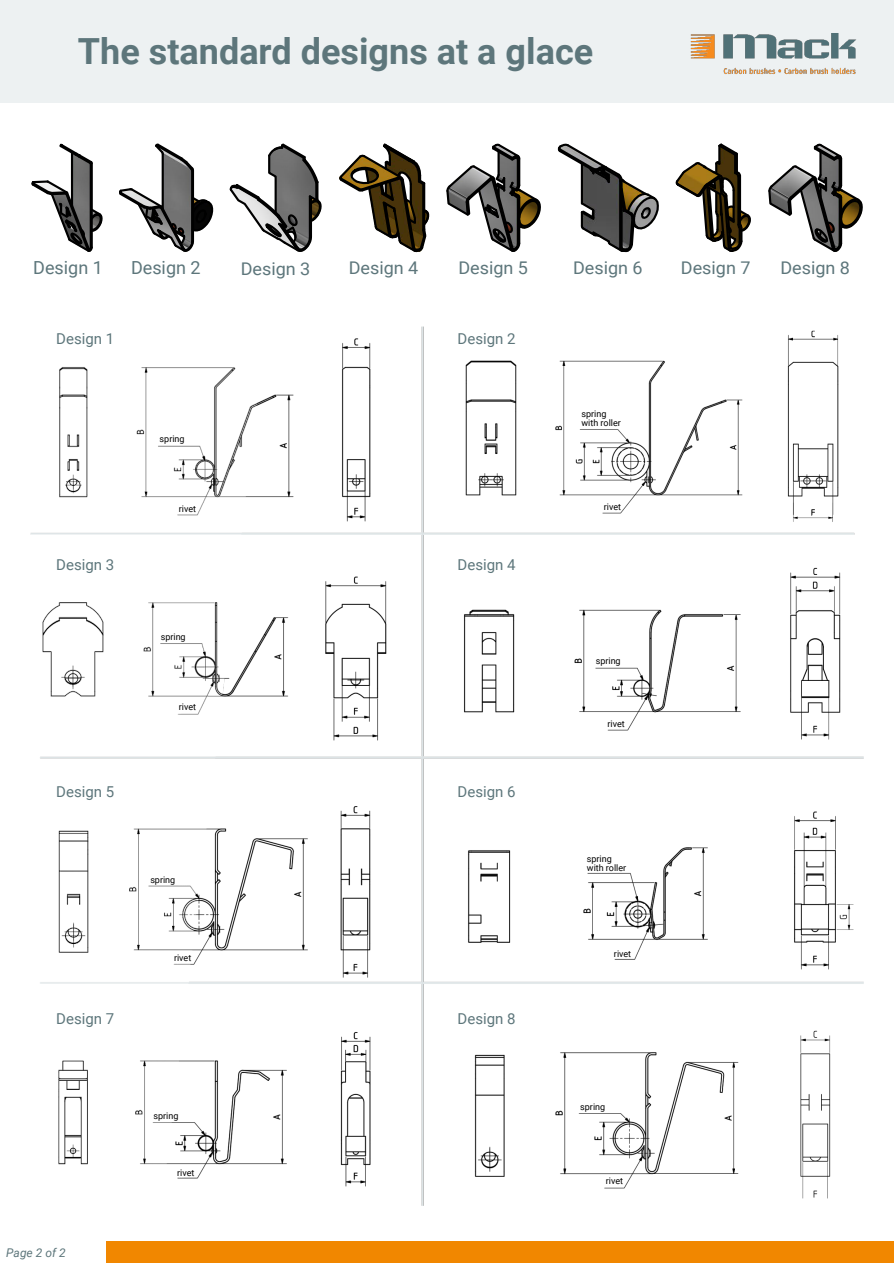
<style>
.page{position:relative;width:894px;height:1263px;background:#fff}
.page>*{position:absolute;margin:0;border:0;box-sizing:border-box;transform-origin:0 0}
.t1{font:700 36px "Roboto";color:#5d767b}
.t2{font:18px "Roboto";color:#5d767b}
.t3{font:17.4px "Roboto";color:#5d767b}
.t4{font:15px "Roboto";color:#5d767b}
.t5{font:italic 12px "Roboto";color:#5d767b}
.t6{font:9px/9px "Roboto";color:#000}
</style>
<div class="page">
<img style="left:30px;top:327px;width:833px;height:879px">
<div style="left:106px;top:1242px;width:787px;height:21px;background:#f18700"></div>
<div style="left:0;top:0;width:893px;height:102px;background:#edf1f2"></div>
<img style="left:70px;top:166px;width:20px;height:13px">
<hr style="left:71px;top:153px;width:2px;height:52px;background:#000">
<hr style="left:90px;top:164px;width:2px;height:84px;background:#000">
<hr style="left:91px;top:163px;width:2px;height:84px;background:#000">
<svg style="left:59px;top:143px;width:34px;height:23px"></svg>
<svg style="left:31px;top:179px;width:72px;height:73px"></svg>
<svg style="left:119px;top:143px;width:95px;height:109px"></svg>
<svg style="left:229px;top:143px;width:93px;height:109px"></svg>
<svg style="left:339px;top:143px;width:91px;height:110px"></svg>
<svg style="left:446px;top:143px;width:95px;height:109px"></svg>
<svg style="left:557px;top:143px;width:102px;height:110px"></svg>
<svg style="left:675px;top:143px;width:76px;height:109px"></svg>
<svg style="left:768px;top:143px;width:95px;height:109px"></svg>
<img style="left:690px;top:33px;width:167px;height:42px">
<h1 class="t1" style="left:78px;top:37px;width:516px">The standard designs at a glace</h1>
<h2 class="t2" style="left:33px;top:261px;width:71px">Design 1</h2>
<h2 class="t2" style="left:131px;top:261px;width:71px">Design 2</h2>
<h3 class="t3" style="left:240px;top:262px;width:71px">Design 3</h3>
<h3 class="t3" style="left:348px;top:261px;width:71px">Design 4</h3>
<h3 class="t3" style="left:458px;top:261px;width:71px">Design 5</h3>
<h3 class="t3" style="left:573px;top:261px;width:71px">Design 6</h3>
<h3 class="t3" style="left:680px;top:261px;width:71px">Design 7</h3>
<h3 class="t3" style="left:780px;top:261px;width:71px">Design 8</h3>
<h3 class="t4" style="left:56px;top:332px;width:59px">Design 1</h3>
<p class="t6" style="left:160px;top:436px;width:26px">spring</p>
<p class="t6" style="left:179px;top:505px;width:19px">rivet</p>
<h3 class="t4" style="left:457px;top:332px;width:59px">Design 2</h3>
<h3 class="t4" style="left:56px;top:559px;width:59px">Design 3</h3>
<h3 class="t4" style="left:457px;top:559px;width:59px">Design 4</h3>
<p class="t6" style="left:161px;top:633px;width:26px">spring</p>
<p class="t6" style="left:179px;top:704px;width:19px">rivet</p>
<h3 class="t4" style="left:56px;top:786px;width:59px">Design 5</h3>
<h3 class="t4" style="left:457px;top:786px;width:59px">Design 6</h3>
<p class="t6" style="left:150px;top:876px;width:26px">spring</p>
<p class="t6" style="left:174px;top:954px;width:19px">rivet</p>
<h3 class="t4" style="left:56px;top:1012px;width:59px">Design 7</h3>
<h3 class="t4" style="left:457px;top:1012px;width:59px">Design 8</h3>
<p class="t6" style="left:153px;top:1112px;width:26px">spring</p>
<h3 class="t5" style="left:6px;top:1247px;width:61px">Page 2 of 2</h3>
<p class="t6" style="left:177px;top:1169px;width:19px">rivet</p>
<p class="t6" style="left:581px;top:410px;width:41px">spring with roller</p>
<p class="t6" style="left:603px;top:503px;width:19px">rivet</p>
<p class="t6" style="left:595px;top:657px;width:26px">spring</p>
<p class="t6" style="left:607px;top:720px;width:19px">rivet</p>
<p class="t6" style="left:586px;top:855px;width:41px">spring with roller</p>
<p class="t6" style="left:613px;top:951px;width:19px">rivet</p>
<p class="t6" style="left:580px;top:1103px;width:26px">spring</p>
<p class="t6" style="left:605px;top:1177px;width:19px">rivet</p>
</div>
